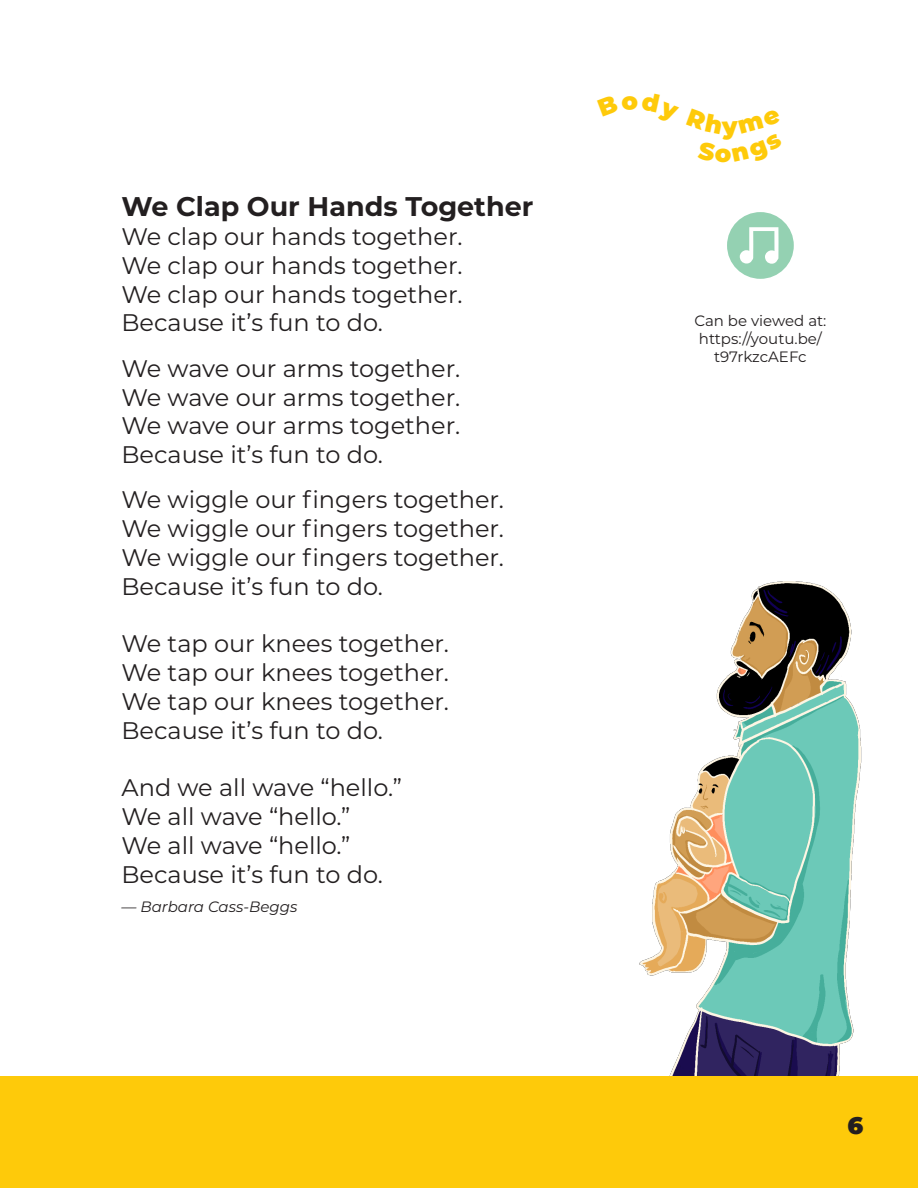
<style>
.page{position:relative;width:918px;height:1188px;background:#fff}
.page>*{position:absolute;margin:0;border:0;box-sizing:border-box;transform-origin:0 0}
.t1{font:700 27px "Montserrat";color:#231f20}
.t2{font:900 24.3px "Montserrat";color:#feca0a}
.t3{font:24px "Montserrat";color:#231f20}
.t4{font:900 24px "Montserrat";color:#231f20}
.t5{font:15px/18px "Montserrat";color:#231f20;text-align:center}
.t6{font:italic 15px "Montserrat";color:#231f20}
</style>
<div class="page">
<img style="left:639px;top:581px;width:223px;height:495px">
<div style="left:0;top:1076px;width:918px;height:112px;background:#feca0a"></div>
<svg style="left:727px;top:212px;width:67px;height:67px"></svg>
<p class="t1" style="left:122px;top:187px;width:414px">We Clap Our Hands Together</p>
<p class="t3" style="left:122px;top:220px;width:343px">We clap our hands together.</p>
<p class="t3" style="left:122px;top:249px;width:343px">We clap our hands together.</p>
<p class="t3" style="left:122px;top:278px;width:343px">We clap our hands together.</p>
<p class="t3" style="left:122px;top:306px;width:263px">Because it’s fun to do.</p>
<p class="t3" style="left:122px;top:352px;width:340px">We wave our arms together.</p>
<p class="t3" style="left:122px;top:381px;width:340px">We wave our arms together.</p>
<p class="t3" style="left:122px;top:409px;width:340px">We wave our arms together.</p>
<p class="t3" style="left:122px;top:438px;width:263px">Because it’s fun to do.</p>
<p class="t3" style="left:122px;top:483px;width:384px">We wiggle our fingers together.</p>
<p class="t3" style="left:122px;top:512px;width:384px">We wiggle our fingers together.</p>
<p class="t3" style="left:122px;top:541px;width:384px">We wiggle our fingers together.</p>
<p class="t3" style="left:122px;top:570px;width:263px">Because it’s fun to do.</p>
<p class="t3" style="left:122px;top:627px;width:329px">We tap our knees together.</p>
<p class="t3" style="left:122px;top:656px;width:329px">We tap our knees together.</p>
<p class="t3" style="left:122px;top:685px;width:329px">We tap our knees together.</p>
<p class="t3" style="left:122px;top:714px;width:263px">Because it’s fun to do.</p>
<p class="t3" style="left:122px;top:771px;width:282px">And we all wave “hello.”</p>
<p class="t3" style="left:122px;top:800px;width:230px">We all wave “hello.”</p>
<p class="t3" style="left:122px;top:829px;width:230px">We all wave “hello.”</p>
<p class="t3" style="left:122px;top:858px;width:263px">Because it’s fun to do.</p>
<p class="t6" style="left:122px;top:896px;width:177px">— Barbara Cass-Beggs</p>
<p class="t2" style="left:715px;top:135px;width:18px">o</p>
<p class="t5" style="left:694px;top:311px;width:134px">Can be viewed at: https://youtu.be/ t97rkzcAEFc</p>
<p class="t4" style="left:848px;top:1107px;width:17px">6</p>
</div>
